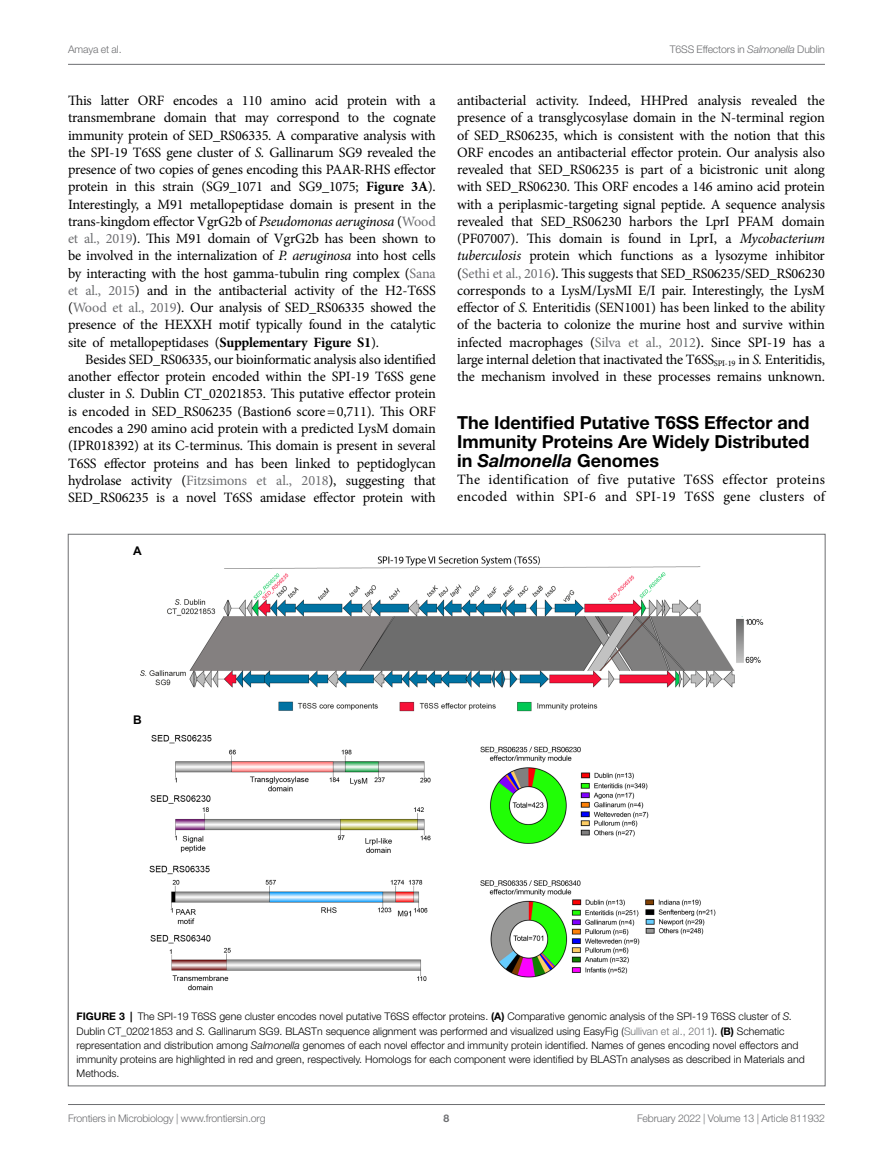
<style>
.page{position:relative;width:893px;height:1170px;background:#fff}
.page>*{position:absolute;margin:0;border:0;box-sizing:border-box;transform-origin:0 0}
.HEAD_2{font:700 18px/18.8px "Helvetica Neue LT Std";color:#000;text-align:justify}
.TEXT{font:14.25px/17.2px "Minion Pro";letter-spacing:-.015em;color:#000;text-align:justify}
.TEXT_FLUSH{font:14.25px/17.2px "Minion Pro";letter-spacing:.02em;color:#000}
.t1{font:700 12px "Arial";color:#000}
.FIG_LEG{font:300 10.5px/14.2px "Helvetica Neue LT Std";color:#000}
.t2{font:300 10.5px "Helvetica Neue LT Std";letter-spacing:-.015em;color:#6d6e71}
.t3{font:700 10.5px "Helvetica Neue LT Std";color:#6d6e71}
.s1{font-style:italic}
.s2{font-weight:700}
.s3{color:#6d6e71}
</style>
<div class="page">
<hr style="left:68px;top:64px;width:757px;height:1px;background:#6d6e71">
<hr style="left:68px;top:1104px;width:757px;height:1px;background:#6d6e71">
<img style="left:140px;top:556px;width:624px;height:435px">
<p class="t2" style="left:68px;top:42px;width:55px">Amaya et al.</p>
<p class="t2" style="left:670px;top:42px;width:157px">T6SS Effectors in <span class="s1">Salmonella</span> Dublin</p>
<p class="TEXT" style="left:68px;top:92px;width:369px">This latter ORF encodes a 110 amino acid protein with a transmembrane domain that may correspond to the cognate immunity protein of SED_RS06335. A comparative analysis with the SPI-19 T6SS gene cluster of <span class="s1">S.</span> Gallinarum SG9 revealed the presence of two copies of genes encoding this PAAR-RHS effector protein in this strain (SG9_1071 and SG9_1075; <span class="s2">Figure 3A</span>).<br>Interestingly, a M91 metallopeptidase domain is present in the trans-kingdom effector VgrG2b of <span class="s1">Pseudomonas aeruginosa</span> (<span class="s3">Wood et al., 2019</span>). This M91 domain of VgrG2b has been shown to be involved in the internalization of <span class="s1">P. aeruginosa</span> into host cells by interacting with the host gamma-tubulin ring complex (<span class="s3">Sana et al., 2015</span>) and in the antibacterial activity of the H2-T6SS (<span class="s3">Wood et al., 2019</span>). Our analysis of SED_RS06335 showed the presence of the HEXXH motif typically found in the catalytic site of metallopeptidases (<span class="s2">Supplementary Figure S1</span>).</p>
<p class="TEXT" style="left:68px;top:351px;width:369px;text-indent:17px">Besides SED_RS06335, our bioinformatic analysis also identified another effector protein encoded within the SPI-19 T6SS gene cluster in <span class="s1">S.</span> Dublin CT_02021853. This putative effector protein is encoded in SED_RS06235 (Bastion6 score=0,711). This ORF encodes a 290 amino acid protein with a predicted LysM domain (IPR018392) at its C-terminus. This domain is present in several T6SS effector proteins and has been linked to peptidoglycan hydrolase activity (<span class="s3">Fitzsimons et al., 2018</span>), suggesting that SED_RS06235 is a novel T6SS amidase effector protein with</p>
<p class="t1" style="left:133px;top:542px;width:10px">A</p>
<p class="TEXT" style="left:457px;top:92px;width:369px">antibacterial activity. Indeed, HHPred analysis revealed the presence of a transglycosylase domain in the N-terminal region of SED_RS06235, which is consistent with the notion that this ORF encodes an antibacterial effector protein. Our analysis also revealed that SED_RS06235 is part of a bicistronic unit along with SED_RS06230. This ORF encodes a 146 amino acid protein with a periplasmic-targeting signal peptide. A sequence analysis revealed that SED_RS06230 harbors the LprI PFAM domain (PF07007). This domain is found in LprI, a <span class="s1">Mycobacterium tuberculosis</span> protein which functions as a lysozyme inhibitor (<span class="s3">Sethi et al., 2016</span>). This suggests that SED_RS06235/SED_RS06230 corresponds to a LysM/LysMI E/I pair. Interestingly, the LysM effector of <span class="s1">S.</span> Enteritidis (SEN1001) has been linked to the ability of the bacteria to colonize the murine host and survive within infected macrophages (<span class="s3">Silva et al., 2012</span>). Since SPI-19 has a large internal deletion that inactivated the T6SS<sub>SPI-19</sub> in <span class="s1">S.</span> Enteritidis, the mechanism involved in these processes remains unknown.</p>
<p class="HEAD_2" style="left:457px;top:413px;width:354px">The Identified Putative T6SS Effector and Immunity Proteins Are Widely Distributed in <span class="s1">Salmonella</span> Genomes</p>
<p class="TEXT_FLUSH" style="left:457px;top:471px;width:369px">The identification of five putative T6SS effector proteins encoded within SPI-6 and SPI-19 T6SS gene clusters of</p>
<p class="t1" style="left:133px;top:711px;width:10px">B</p>
<p class="FIG_LEG" style="left:77px;top:1009px;width:730px"><span class="s2">FIGURE 3 |</span> The SPI-19 T6SS gene cluster encodes novel putative T6SS effector proteins. <span class="s2">(A)</span> Comparative genomic analysis of the SPI-19 T6SS cluster of <span class="s1">S.<br></span>Dublin CT_02021853 and <span class="s1">S.</span> Gallinarum SG9. BLASTn sequence alignment was performed and visualized using EasyFig (<span class="s3">Sullivan et al., 2011</span>). <span class="s2">(B)</span> Schematic representation and distribution among <span class="s1">Salmonella</span> genomes of each novel effector and immunity protein identified. Names of genes encoding novel effectors and immunity proteins are highlighted in red and green, respectively. Homologs for each component were identified by BLASTn analyses as described in Materials and Methods.</p>
<p class="t2" style="left:68px;top:1111px;width:199px">Frontiers in Microbiology | www.frontiersin.org</p>
<p class="t3" style="left:444px;top:1111px;width:7px">8</p>
<p class="t2" style="left:637px;top:1111px;width:189px">February 2022 | Volume 13 | Article 811932</p>
</div>
